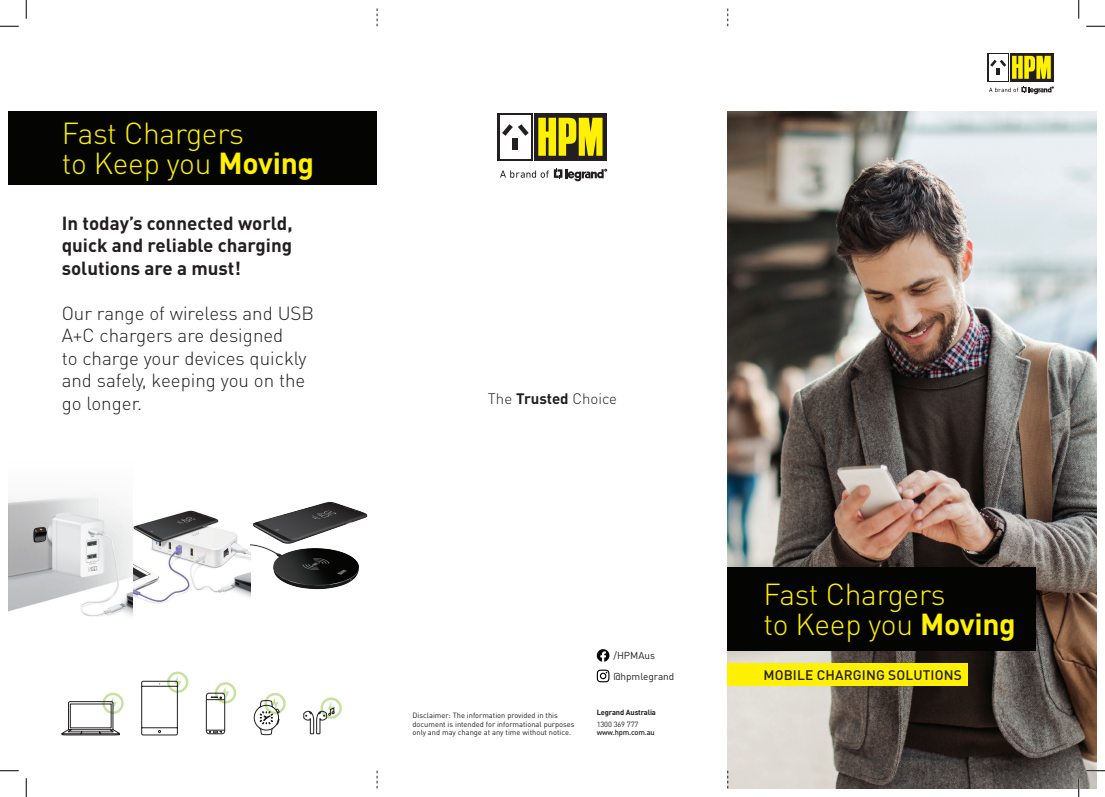
<style>
.page{position:relative;width:1105px;height:797px;background:#fff}
.page>*{position:absolute;margin:0;border:0;box-sizing:border-box;transform-origin:0 0}
.t1{font:300 30px "DIN Pro";letter-spacing:-.01em;color:#fff101}
.t2{font:300 18.75px/22.5px "DIN Pro";color:#231f20}
.t3{font:700 18.75px/22.5px "DIN Pro";color:#231f20;text-align:justify}
.t4{font:300 15px "DIN Pro";color:#231f20}
.t5{font:500 13.75px "DIN Pro";letter-spacing:.01em;color:#231f20}
.t6{font:10px "DIN Pro";color:#231f20}
.t7{font:7.5px "DIN Pro";color:#231f20}
.t8{font:700 7.5px "DIN Pro";letter-spacing:-.02em;color:#231f20}
.t9{font:500 7.5px "DIN Pro";letter-spacing:-.02em;color:#231f20}
.t10{font:7.5px "DIN Pro";letter-spacing:-.02em;color:#231f20}
.s1{font-weight:700}
</style>
<div class="page">
<img style="left:728px;top:111px;width:368px;height:677px">
<svg style="left:597px;top:669px;width:12px;height:13px"></svg>
<svg style="left:597px;top:649px;width:12px;height:12px"></svg>
<div style="left:9px;top:111px;width:368px;height:74px;background:#040503"></div>
<svg style="left:987px;top:53px;width:67px;height:29px"></svg>
<div style="left:988px;top:53px;width:21px;height:29px;background:#fff"></div>
<div style="left:1010px;top:53px;width:43px;height:29px;background:#231f20"></div>
<svg style="left:1012px;top:56px;width:39px;height:23px"></svg>
<svg style="left:990px;top:60px;width:16px;height:15px"></svg>
<svg style="left:989px;top:86px;width:64px;height:8px"></svg>
<svg style="left:497px;top:113px;width:110px;height:48px"></svg>
<div style="left:498px;top:113px;width:35px;height:47px;background:#231f20"></div>
<div style="left:500px;top:115px;width:31px;height:44px;background:#fff"></div>
<div style="left:534px;top:113px;width:73px;height:47px;background:#231f20"></div>
<svg style="left:538px;top:118px;width:64px;height:38px"></svg>
<div style="left:513px;top:138px;width:5px;height:11px;background:#231f20"></div>
<svg style="left:502px;top:124px;width:27px;height:12px"></svg>
<svg style="left:500px;top:168px;width:107px;height:13px"></svg>
<svg style="left:377px;top:9px;width:1px;height:17px"></svg>
<svg style="left:727px;top:9px;width:1px;height:17px"></svg>
<svg style="left:377px;top:770px;width:1px;height:18px"></svg>
<svg style="left:727px;top:770px;width:1px;height:18px"></svg>
<div style="left:728px;top:567px;width:308px;height:83px;background:#040503"></div>
<img style="left:9px;top:495px;width:124px;height:122px">
<img style="left:133px;top:510px;width:117px;height:94px">
<img style="left:250px;top:502px;width:118px;height:96px">
<div style="left:728px;top:663px;width:240px;height:22px;background:#fff101"></div>
<div style="left:167px;top:671px;width:21px;height:22px;border:2px solid #8bc63e;border-radius:50%"></div>
<svg style="left:141px;top:675px;width:40px;height:60px"></svg>
<div style="left:215px;top:682px;width:21px;height:21px;border:2px solid #8bc63e;border-radius:50%"></div>
<svg style="left:206px;top:686px;width:23px;height:48px"></svg>
<div style="left:320px;top:697px;width:22px;height:21px;border:2px solid #8bc63e;border-radius:50%"></div>
<svg style="left:303px;top:701px;width:32px;height:33px"></svg>
<div style="left:264px;top:693px;width:22px;height:21px;border:2px solid #8bc63e;border-radius:50%"></div>
<div style="left:254px;top:705px;width:25px;height:25px;border:1px solid #231f20;border-radius:50%"></div>
<svg style="left:257px;top:697px;width:23px;height:38px"></svg>
<div style="left:102px;top:692px;width:22px;height:22px;border:2px solid #8bc63e;border-radius:50%"></div>
<svg style="left:61px;top:696px;width:59px;height:39px"></svg>
<svg style="left:0;top:25px;width:19px;height:2px"></svg>
<svg style="left:1086px;top:25px;width:19px;height:2px"></svg>
<svg style="left:0;top:770px;width:19px;height:1px"></svg>
<svg style="left:1086px;top:770px;width:19px;height:1px"></svg>
<svg style="left:25px;top:0;width:2px;height:19px"></svg>
<svg style="left:25px;top:778px;width:2px;height:19px"></svg>
<svg style="left:1078px;top:0;width:1px;height:19px"></svg>
<svg style="left:1078px;top:778px;width:1px;height:19px"></svg>
<p class="t1" style="left:62px;top:113px;width:184px">Fast Chargers</p>
<p class="t1" style="left:62px;top:143px;width:254px">to Keep you <span class="s1">Moving</span></p>
<p class="t3" style="left:62px;top:211px;width:232px">In today’s connected world, quick and reliable charging solutions are a must!</p>
<p class="t2" style="left:62px;top:301px;width:254px">Our range of wireless and USB<br>A+C chargers are designed</p>
<p class="t2" style="left:62px;top:346px;width:247px">to charge your devices quickly</p>
<p class="t2" style="left:62px;top:368px;width:245px">and safely, keeping you on the</p>
<p class="t2" style="left:62px;top:391px;width:82px">go longer.</p>
<p class="t4" style="left:488px;top:388px;width:131px">The <span class="s1">Trusted</span> Choice</p>
<p class="t1" style="left:763px;top:573px;width:184px">Fast Chargers</p>
<p class="t1" style="left:763px;top:603px;width:254px">to Keep you <span class="s1">Moving</span></p>
<p class="t7" style="left:412px;top:710px;width:147px">Disclaimer: The information provided in this</p>
<p class="t7" style="left:412px;top:718px;width:164px">document is intended for informational purposes</p>
<p class="t7" style="left:412px;top:727px;width:160px">only and may change at any time without notice.</p>
<p class="t6" style="left:613px;top:649px;width:43px">/HPMAus</p>
<p class="t6" style="left:613px;top:669px;width:62px">@hpmlegrand</p>
<p class="t5" style="left:763px;top:665px;width:200px">MOBILE CHARGING SOLUTIONS</p>
<p class="t8" style="left:597px;top:707px;width:61px">Legrand Australia</p>
<p class="t10" style="left:597px;top:718px;width:43px">1300 369 777</p>
<p class="t9" style="left:597px;top:727px;width:60px">www.hpm.com.au</p>
</div>
